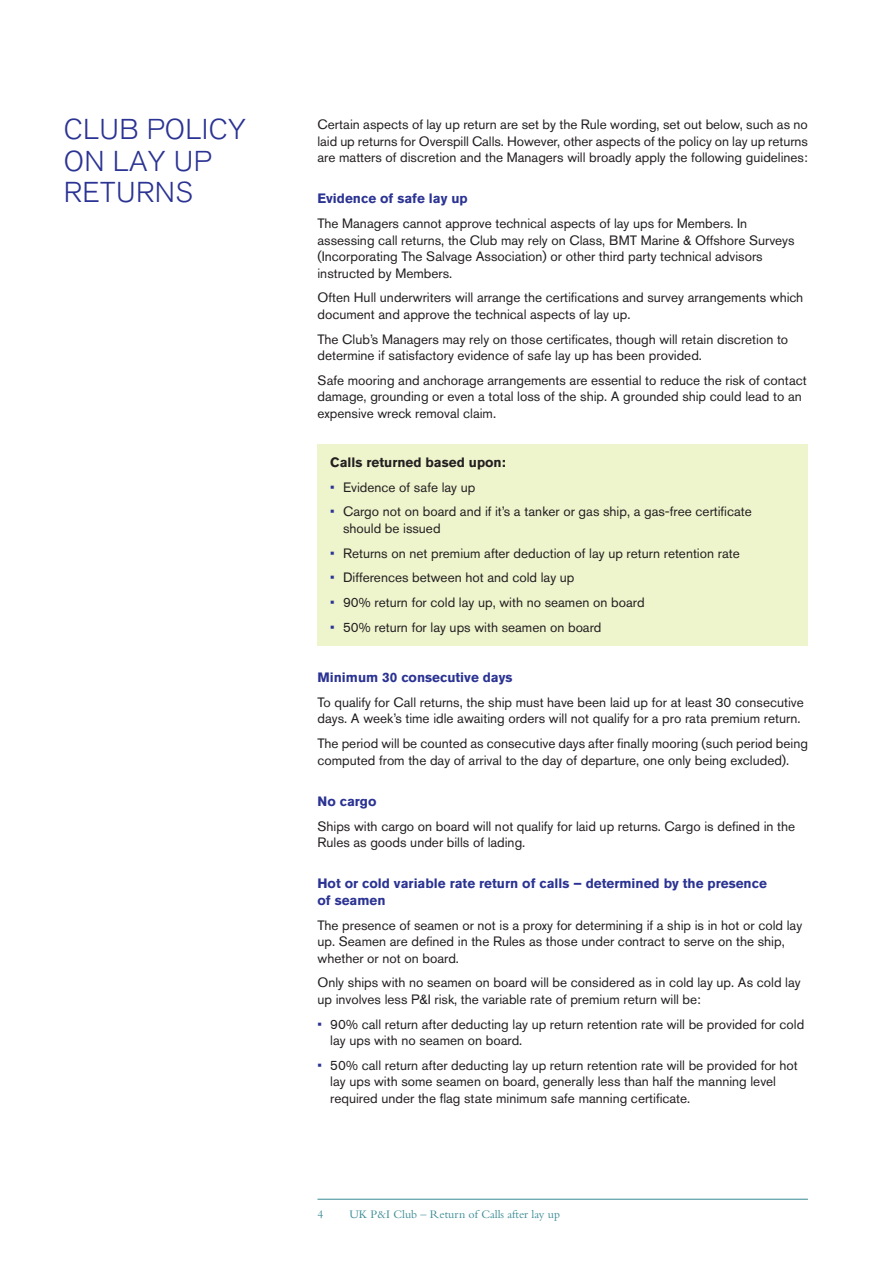
<style>
.page{position:relative;width:893px;height:1263px;background:#fff}
.page>*{position:absolute;margin:0;border:0;box-sizing:border-box;transform-origin:0 0}
.t1{font:300 28.5px/31.5px "Akzidenz Grotesk BE";letter-spacing:.015em;color:#2b3393}
.t2{font:13.5px/16.5px "Akzidenz Grotesk BE";color:#231f20}
.t3{font:700 13.5px/16.5px "Akzidenz Grotesk BE";color:#2b3393}
.t4{font:700 13.5px "Akzidenz Grotesk BE";color:#231f20}
.t5{font:12px "Bembo";color:#398a94}
.s1{color:#2b3393}
</style>
<div class="page">
<div style="left:317px;top:444px;width:491px;height:202px;background:#eef4cc"></div>
<hr style="left:317px;top:1199px;width:491px;height:1px;background:#398a94">
<h1 class="t1" style="left:64px;top:114px;width:184px">CLUB POLICY<br>ON LAY UP<br>RETURNS</h1>
<p class="t2" style="left:317px;top:118px;width:492px;text-align:justify">Certain aspects of lay up return are set by the Rule wording, set out below, such as no laid up returns for Overspill Calls. However, other aspects of the policy on lay up returns are matters of discretion and the Managers will broadly apply the following guidelines:</p>
<p class="t3" style="left:317px;top:191px;width:152px">Evidence of safe lay up</p>
<p class="t2" style="left:317px;top:217px;width:479px">The Managers cannot approve technical aspects of lay ups for Members. In assessing call returns, the Club may rely on Class, BMT Marine &amp; Offshore Surveys (Incorporating The Salvage Association) or other third party technical advisors instructed by Members.</p>
<p class="t2" style="left:317px;top:291px;width:487px">Often Hull underwriters will arrange the certifications and survey arrangements which document and approve the technical aspects of lay up.</p>
<p class="t2" style="left:317px;top:332px;width:472px">The Club’s Managers may rely on those certificates, though will retain discretion to determine if satisfactory evidence of safe lay up has been provided.</p>
<p class="t2" style="left:317px;top:373px;width:491px">Safe mooring and anchorage arrangements are essential to reduce the risk of contact damage, grounding or even a total loss of the ship. A grounded ship could lead to an expensive wreck removal claim.</p>
<p class="t4" style="left:330px;top:457px;width:177px">Calls returned based upon:</p>
<p class="t2" style="left:330px;top:480px;width:147px"><span class="s1">•</span> Evidence of safe lay up</p>
<p class="t2" style="left:343px;top:505px;width:410px;text-indent:-13px"><span class="s1">•</span> Cargo not on board and if it’s a tanker or gas ship, a gas-free certificate should be issued</p>
<p class="t2" style="left:330px;top:546px;width:411px"><span class="s1">•</span> Returns on net premium after deduction of lay up return retention rate</p>
<p class="t2" style="left:330px;top:571px;width:246px"><span class="s1">•</span> Differences between hot and cold lay up</p>
<p class="t2" style="left:330px;top:596px;width:316px"><span class="s1">•</span> 90% return for cold lay up, with no seamen on board</p>
<p class="t2" style="left:330px;top:620px;width:273px"><span class="s1">•</span> 50% return for lay ups with seamen on board</p>
<p class="t3" style="left:317px;top:670px;width:197px">Minimum 30 consecutive days</p>
<p class="t2" style="left:317px;top:695px;width:488px">To qualify for Call returns, the ship must have been laid up for at least 30 consecutive days. A week’s time idle awaiting orders will not qualify for a pro rata premium return.</p>
<p class="t2" style="left:317px;top:736px;width:492px">The period will be counted as consecutive days after finally mooring (such period being computed from the day of arrival to the day of departure, one only being excluded).</p>
<p class="t3" style="left:317px;top:794px;width:61px">No cargo</p>
<p class="t2" style="left:317px;top:819px;width:479px">Ships with cargo on board will not qualify for laid up returns. Cargo is defined in the<br>Rules as goods under bills of lading.</p>
<p class="t3" style="left:317px;top:876px;width:451px">Hot or cold variable rate return of calls – determined by the presence of seamen</p>
<p class="t2" style="left:317px;top:918px;width:486px">The presence of seamen or not is a proxy for determining if a ship is in hot or cold lay up. Seamen are defined in the Rules as those under contract to serve on the ship, whether or not on board.</p>
<p class="t2" style="left:317px;top:976px;width:485px">Only ships with no seamen on board will be considered as in cold lay up. As cold lay up involves less P&amp;I risk, the variable rate of premium return will be:</p>
<p class="t2" style="left:330px;top:1017px;width:475px;text-indent:-13px"><span class="s1">•</span> 90% call return after deducting lay up return retention rate will be provided for cold lay ups with no seamen on board.</p>
<p class="t2" style="left:330px;top:1058px;width:469px;text-indent:-13px"><span class="s1">•</span> 50% call return after deducting lay up return retention rate will be provided for hot lay ups with some seamen on board, generally less than half the manning level required under the flag state minimum safe manning certificate.</p>
<p class="t5" style="left:317px;top:1210px;width:7px">4</p>
<p class="t5" style="left:349px;top:1210px;width:212px">UK P&amp;I Club – Return of Calls after lay up</p>
</div>
